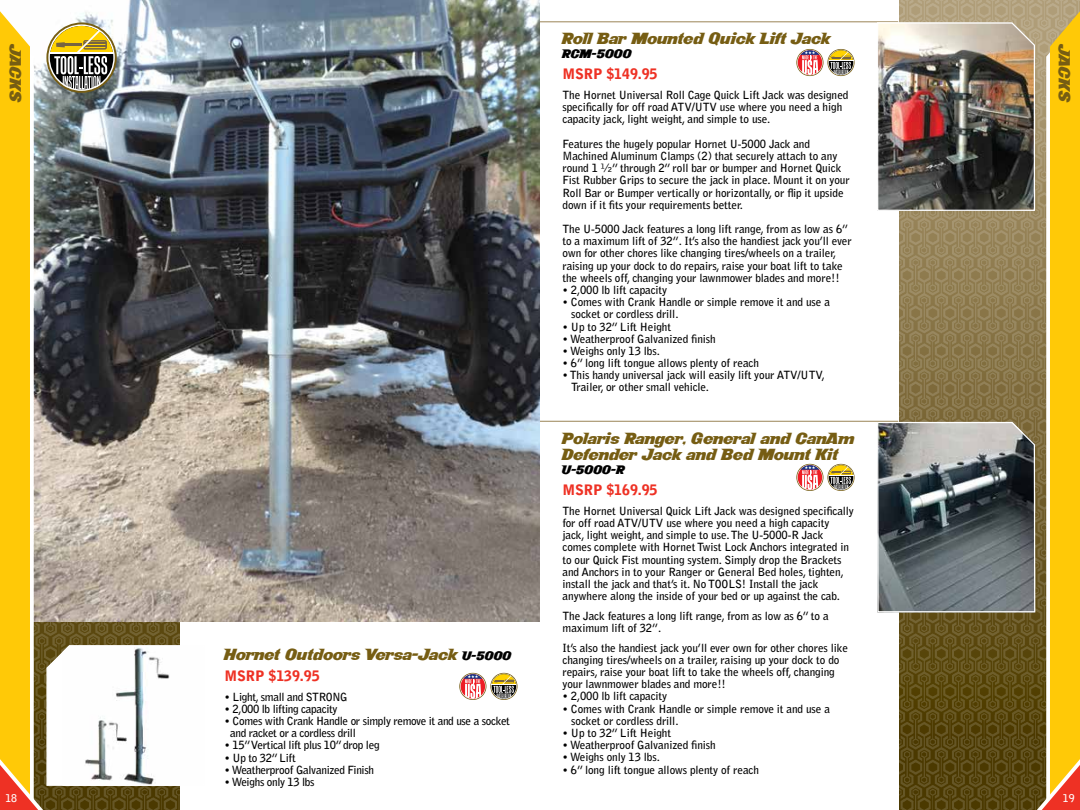
<style>
.page{position:relative;width:1080px;height:810px;background:#fff}
.page>*{position:absolute;margin:0;border:0;box-sizing:border-box;transform-origin:0 0}
.t1{font:21.25px/16.2px "New Yorkto Las Vegas";color:#765d13;scale:.87 1}
.t2{font:16.25px "New Yorkto Las Vegas";color:#000;scale:.87 1}
.t3{font:900 14.38px "Bell Gothic Std";letter-spacing:-.01em;color:#ee3124}
.t4{font:700 11.25px/12.1px "Bell Gothic Std";letter-spacing:-.01em;color:#000}
.t5{font:700 11.25px/12.1px "Bell Gothic Std";letter-spacing:-.03em;color:#000}
.t6{font:700 10.62px "Bell Gothic Std";color:#fff}
.s1{font-size:16.25px;color:#000}
</style>
<div class="page">
<hr style="left:540px;top:21px;width:358px;height:1px;background:#af9d78">
<svg style="left:796px;top:49px;width:27px;height:27px"></svg>
<svg style="left:797px;top:50px;width:26px;height:25px"></svg>
<div style="left:798px;top:50px;width:24px;height:25px;background:#ed1d24;border-radius:50%"></div>
<svg style="left:800px;top:50px;width:19px;height:25px"></svg>
<svg style="left:827px;top:49px;width:28px;height:27px"></svg>
<svg style="left:828px;top:50px;width:26px;height:25px"></svg>
<svg style="left:829px;top:50px;width:24px;height:25px"></svg>
<img style="left:128px;top:0;width:412px;height:622px">
<svg style="left:459px;top:673px;width:27px;height:27px"></svg>
<svg style="left:460px;top:674px;width:26px;height:25px"></svg>
<svg style="left:461px;top:674px;width:24px;height:25px"></svg>
<svg style="left:463px;top:674px;width:19px;height:25px"></svg>
<svg style="left:490px;top:673px;width:28px;height:27px"></svg>
<svg style="left:491px;top:674px;width:26px;height:25px"></svg>
<svg style="left:492px;top:674px;width:24px;height:25px"></svg>
<hr style="left:540px;top:421px;width:358px;height:1px;background:#af9d78">
<svg style="left:796px;top:464px;width:27px;height:27px"></svg>
<svg style="left:797px;top:465px;width:26px;height:25px"></svg>
<div style="left:798px;top:465px;width:24px;height:25px;background:#ed1d24;border-radius:50%"></div>
<svg style="left:800px;top:465px;width:19px;height:25px"></svg>
<svg style="left:827px;top:464px;width:28px;height:27px"></svg>
<svg style="left:828px;top:465px;width:26px;height:25px"></svg>
<svg style="left:829px;top:465px;width:24px;height:25px"></svg>
<img style="left:0;top:11px;width:205px;height:799px">
<img style="left:876px;top:11px;width:204px;height:799px">
<h1 class="t1" style="left:562px;top:31px;width:309px">Roll Bar Mounted Quick Lift Jack</h1>
<h2 class="t2" style="left:562px;top:45px;width:81px">RCM-5000</h2>
<p class="t3" style="left:562px;top:66px;width:97px">MSRP $149.95</p>
<p class="t4" style="left:562px;top:89px;width:288px">The Hornet Universal Roll Cage Quick Lift Jack was designed specifically for off road ATV/UTV use where you need a high capacity jack, light weight, and simple to use.</p>
<p class="t4" style="left:562px;top:138px;width:289px">Features the hugely popular Hornet U-5000 Jack and Machined Aluminum Clamps (2) that securely attach to any round 1 ½” through 2” roll bar or bumper and Hornet Quick Fist Rubber Grips to secure the jack in place. Mount it on your Roll Bar or Bumper vertically or horizontally, or flip it upside down if it fits your requirements better.</p>
<p class="t4" style="left:562px;top:223px;width:291px">The U-5000 Jack features a long lift range, from as low as 6” to a maximum lift of 32”. It’s also the handiest jack you’ll ever own for other chores like changing tires/wheels on a trailer, raising up your dock to do repairs, raise your boat lift to take the wheels off, changing your lawnmower blades and more!!</p>
<p class="t4" style="left:562px;top:284px;width:106px">• 2,000 lb lift capacity</p>
<p class="t4" style="left:571px;top:296px;width:260px;text-indent:-9px">• Comes with Crank Handle or simple remove it and use a socket or cordless drill.</p>
<p class="t4" style="left:562px;top:320px;width:110px">• Up to 32” Lift Height</p>
<p class="t4" style="left:562px;top:333px;width:155px">• Weatherproof Galvanized finish</p>
<p class="t4" style="left:562px;top:345px;width:99px">• Weighs only 13 lbs.</p>
<p class="t4" style="left:562px;top:357px;width:198px">• 6” long lift tongue allows plenty of reach</p>
<p class="t4" style="left:571px;top:369px;width:255px;text-indent:-9px">• This handy universal jack will easily lift your ATV/UTV,<br>Trailer, or other small vehicle.</p>
<h1 class="t1" style="left:23px;top:45px;width:68px;rotate:90deg">JACKS</h1>
<h1 class="t1" style="left:1072px;top:45px;width:68px;rotate:90deg">JACKS</h1>
<h1 class="t1" style="left:225px;top:647px;width:331px">Hornet Outdoors Versa-Jack <span class="s1">U-5000</span></h1>
<p class="t3" style="left:225px;top:668px;width:97px">MSRP $139.95</p>
<p class="t5" style="left:225px;top:691px;width:125px">• Light, small and STRONG</p>
<p class="t5" style="left:225px;top:703px;width:114px">• 2,000 lb lifting capacity</p>
<p class="t5" style="left:230px;top:715px;width:281px;text-indent:-6px">• Comes with Crank Handle or simply remove it and use a socket and racket or a cordless drill</p>
<p class="t5" style="left:225px;top:739px;width:157px">• 15” Vertical lift plus 10” drop leg</p>
<p class="t5" style="left:225px;top:752px;width:73px">• Up to 32” Lift</p>
<p class="t5" style="left:225px;top:764px;width:151px">• Weatherproof Galvanized Finish</p>
<p class="t5" style="left:225px;top:776px;width:92px">• Weighs only 13 lbs</p>
<h1 class="t1" style="left:562px;top:431px;width:337px">Polaris Ranger, General and CanAm<br>Defender Jack and Bed Mount Kit</h1>
<h2 class="t2" style="left:562px;top:461px;width:74px">U-5000-R</h2>
<p class="t3" style="left:562px;top:482px;width:97px">MSRP $169.95</p>
<p class="t4" style="left:562px;top:505px;width:293px">The Hornet Universal Quick Lift Jack was designed specifically for off road ATV/UTV use where you need a high capacity jack, light weight, and simple to use. The U-5000-R Jack comes complete with Hornet Twist Lock Anchors integrated in to our Quick Fist mounting system. Simply drop the Brackets and Anchors in to your Ranger or General Bed holes, tighten, install the jack and that’s it. No TOOLS! Install the jack anywhere along the inside of your bed or up against the cab.</p>
<p class="t4" style="left:562px;top:610px;width:268px">The Jack features a long lift range, from as low as 6” to a maximum lift of 32”.</p>
<p class="t4" style="left:562px;top:642px;width:287px">It’s also the handiest jack you’ll ever own for other chores like changing tires/wheels on a trailer, raising up your dock to do repairs, raise your boat lift to take the wheels off, changing your lawnmower blades and more!!</p>
<p class="t4" style="left:562px;top:690px;width:106px">• 2,000 lb lift capacity</p>
<p class="t4" style="left:571px;top:703px;width:260px;text-indent:-9px">• Comes with Crank Handle or simple remove it and use a socket or cordless drill.</p>
<p class="t4" style="left:562px;top:727px;width:110px">• Up to 32” Lift Height</p>
<p class="t4" style="left:562px;top:739px;width:155px">• Weatherproof Galvanized finish</p>
<p class="t4" style="left:562px;top:751px;width:99px">• Weighs only 13 lbs.</p>
<p class="t4" style="left:562px;top:763px;width:198px">• 6” long lift tongue allows plenty of reach</p>
<p class="t6" style="left:5px;top:791px;width:13px">18</p>
<p class="t6" style="left:1063px;top:791px;width:13px">19</p>
</div>
